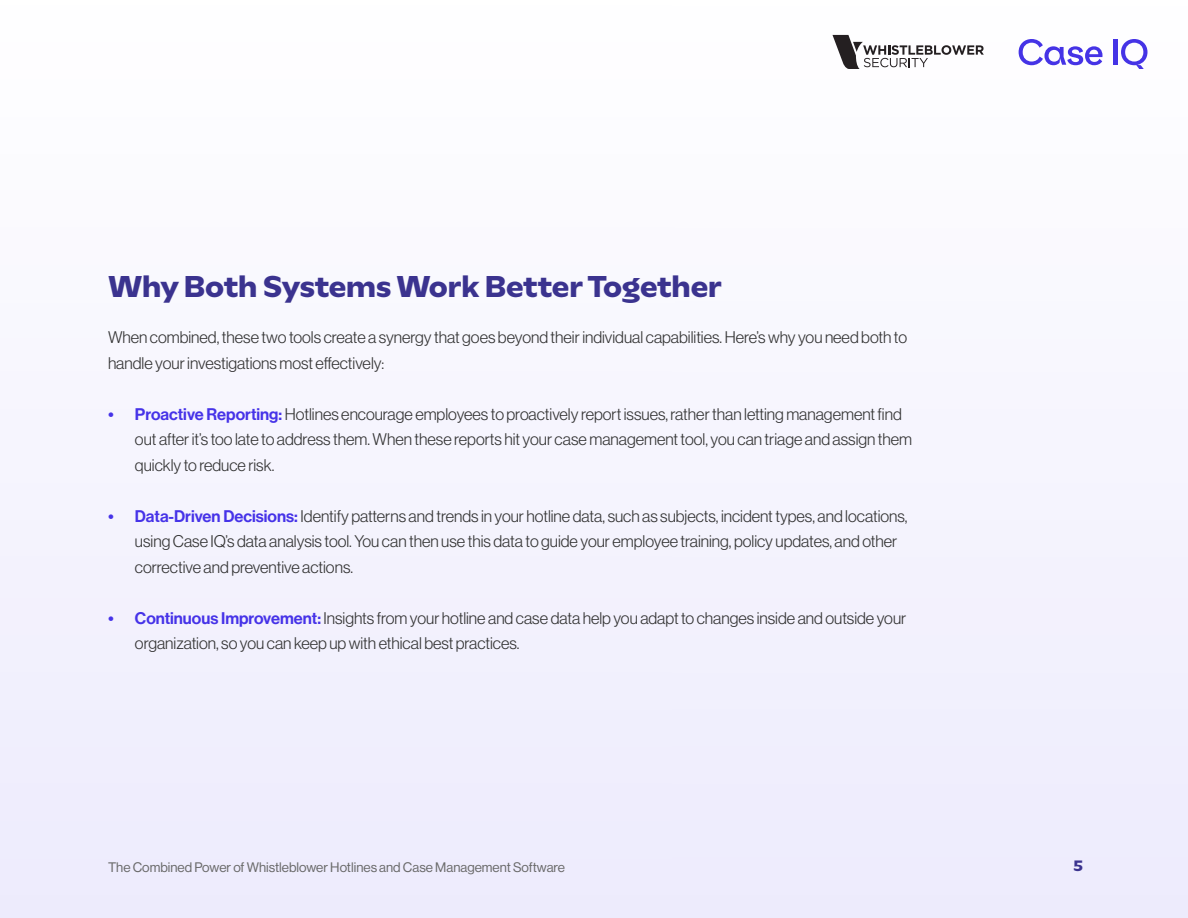
<style>
.page{position:relative;width:1188px;height:918px;background:#fff}
.page>*{position:absolute;margin:0;border:0;box-sizing:border-box;transform-origin:0 0}
.t1{font:700 30px "RB Multima Test";letter-spacing:-.005em;color:#3b338f}
.t2{font:16.5px/25.5px "N Haas Grotesk DS Pro 45 Lt";color:#323232}
.t3{font:700 15px "RB Multima Test";color:#3b338f}
.t4{font:13.5px "N Haas Grotesk DS Pro 55 Rg";color:#696969}
.s1{font-family:"N Haas Grotesk DS Pro 65 Md";color:#4633e8}
</style>
<div class="page">
<svg style="left:1019px;top:39px;width:83px;height:26px"></svg>
<hr style="left:1113px;top:40px;width:4px;height:25px;background:#4533e6">
<svg style="left:1121px;top:39px;width:27px;height:30px"></svg>
<svg style="left:832px;top:35px;width:152px;height:34px"></svg>
<h1 class="t1" style="left:108px;top:275px;width:615px">Why Both Systems Work Better Together</h1>
<p class="t2" style="left:108px;top:325px;width:801px">When combined, these two tools create a synergy that goes beyond their individual capabilities. Here’s why you need both to handle your investigations most effectively:</p>
<p class="t2" style="left:135px;top:401px;width:779px;text-indent:-27px"><span class="s1">• Proactive Reporting:</span> Hotlines encourage employees to proactively report issues, rather than letting management find out after it’s too late to address them. When these reports hit your case management tool, you can triage and assign them quickly to reduce risk.</p>
<p class="t2" style="left:135px;top:503px;width:774px;text-indent:-27px"><span class="s1">• Data-Driven Decisions:</span> Identify patterns and trends in your hotline data, such as subjects, incident types, and locations, using Case IQ’s data analysis tool. You can then use this data to guide your employee training, policy updates, and other corrective and preventive actions.</p>
<p class="t2" style="left:135px;top:605px;width:773px;text-indent:-27px"><span class="s1">• Continuous Improvement:</span> Insights from your hotline and case data help you adapt to changes inside and outside your organization, so you can keep up with ethical best practices.</p>
<p class="t4" style="left:108px;top:860px;width:459px">The Combined Power of Whistleblower Hotlines and Case Management Software</p>
<p class="t3" style="left:1074px;top:860px;width:11px">5</p>
</div>
